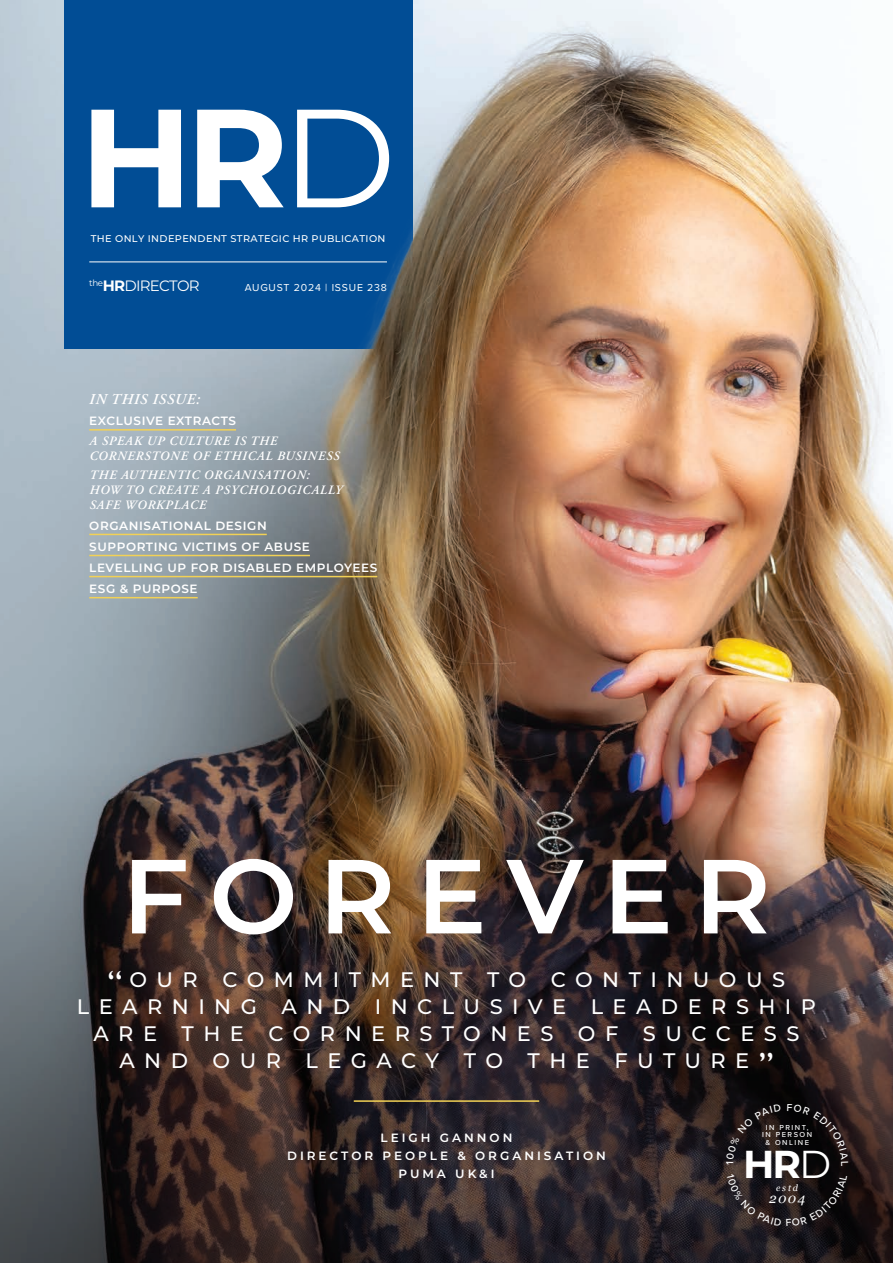
<style>
.page{position:relative;width:893px;height:1263px;background:#fff}
.page>*{position:absolute;margin:0;border:0;box-sizing:border-box;transform-origin:0 0}
.t1{font:700 139.5px "Montserrat";color:#fff}
.t2{font:600 105px "Montserrat";letter-spacing:.195em;color:#fff}
.t3{font:700 38.85px "Montserrat";color:#fff}
.t4{font:500 21px/27px "Montserrat";letter-spacing:.45em;color:#fff;text-align:center}
.t5{font:15px "Montserrat";letter-spacing:-.05em;color:#fff}
.t6{font:italic 600 15px "Adobe Garamond Pro";letter-spacing:.05em;color:#fff}
.t7{font:italic 13.5px "Georgia";color:#fff}
.t8{font:italic 600 12.75px/15px "Adobe Garamond Pro";letter-spacing:.065em;color:#fff}
.t9{font:600 12px/21px "Montserrat";letter-spacing:.05em;color:#fff}
.t10{font:600 12px/18px "Montserrat";letter-spacing:.25em;color:#fff;text-align:center}
.t11{font:10.5px "Proxima Nova";letter-spacing:.075em;color:#fff}
.t12{font:500 9.75px "Montserrat";letter-spacing:.04em;color:#fff}
.t13{font:italic 9px "Georgia";color:#fff}
.t14{font:500 7.5px/7.5px "Proxima Nova";letter-spacing:.2em;color:#fff;text-align:center}
.s1{font-weight:400}
.s2{font-weight:700}
.s3{font-family:"Gill Sans";font-weight:400;font-size:34.5px}
</style>
<div class="page">
<img style="left:0;top:0;width:893px;height:765px">
<div style="left:64px;top:0;width:348px;height:349px;background:#014d95"></div>
<hr style="left:89px;top:261px;width:298px;height:1px;background:#fff">
<img style="left:0;top:765px;width:893px;height:498px">
<hr style="left:354px;top:1100px;width:185px;height:2px;background:#f2d155">
<hr style="left:89px;top:429px;width:147px;height:2px;background:#f2d155">
<hr style="left:89px;top:534px;width:178px;height:1px;background:#f2d155">
<hr style="left:89px;top:555px;width:221px;height:1px;background:#f2d155">
<hr style="left:89px;top:576px;width:288px;height:1px;background:#f2d155">
<hr style="left:89px;top:597px;width:109px;height:1px;background:#f2d155">
<svg style="left:727px;top:1174px;width:120px;height:52px;background:#1e1819"></svg>
<svg style="left:726px;top:1104px;width:55px;height:61px;background:#1b1515"></svg>
<svg style="left:787px;top:1104px;width:61px;height:62px;background:#100a0c"></svg>
<h1 class="t1" style="left:80px;top:57px;width:318px">HR<span class="s1">D</span></h1>
<p class="t12" style="left:91px;top:232px;width:296px">THE ONLY INDEPENDENT STRATEGIC HR PUBLICATION</p>
<p class="t5" style="left:89px;top:276px;width:112px"><sup>the</sup><span class="s2">HR</span>DIRECTOR</p>
<p class="t11" style="left:245px;top:280px;width:144px">AUGUST 2024 | ISSUE 238</p>
<p class="t6" style="left:89px;top:391px;width:112px">IN THIS ISSUE:</p>
<p class="t9" style="left:89px;top:410px;width:148px">EXCLUSIVE EXTRACTS</p>
<p class="t8" style="left:89px;top:433px;width:252px">A SPEAK UP CULTURE IS THE<br>CORNERSTONE OF ETHICAL BUSINESS</p>
<p class="t8" style="left:89px;top:467px;width:254px">THE AUTHENTIC ORGANISATION:<br>HOW TO CREATE A PSYCHOLOGICALLY<br>SAFE WORKPLACE</p>
<p class="t9" style="left:89px;top:515px;width:290px">ORGANISATIONAL DESIGN<br>SUPPORTING VICTIMS OF ABUSE<br>LEVELLING UP FOR DISABLED EMPLOYEES<br>ESG &amp; PURPOSE</p>
<h2 class="t2" style="left:122px;top:822px;width:650px">FOREVER</h2>
<h3 class="t4" style="left:77px;top:965px;width:741px"><span class="s3">“</span>OUR COMMITMENT TO CONTINUOUS<br>LEARNING AND INCLUSIVE LEADERSHIP<br>ARE THE CORNERSTONES OF SUCCESS<br>AND OUR LEGACY TO THE FUTURE<span class="s3">”</span></h3>
<p class="t10" style="left:287px;top:1128px;width:320px">LEIGH GANNON<br>DIRECTOR PEOPLE &amp; ORGANISATION<br>PUMA UK&amp;I</p>
<p class="t14" style="left:762px;top:1123px;width:52px">IN PRINT,<br>IN PERSON &amp; ONLINE</p>
<h3 class="t3" style="left:743px;top:1136px;width:90px">HR<span class="s1">D</span></h3>
<p class="t13" style="left:776px;top:1181px;width:23px">estd</p>
<p class="t7" style="left:769px;top:1188px;width:37px">2004</p>
</div>
